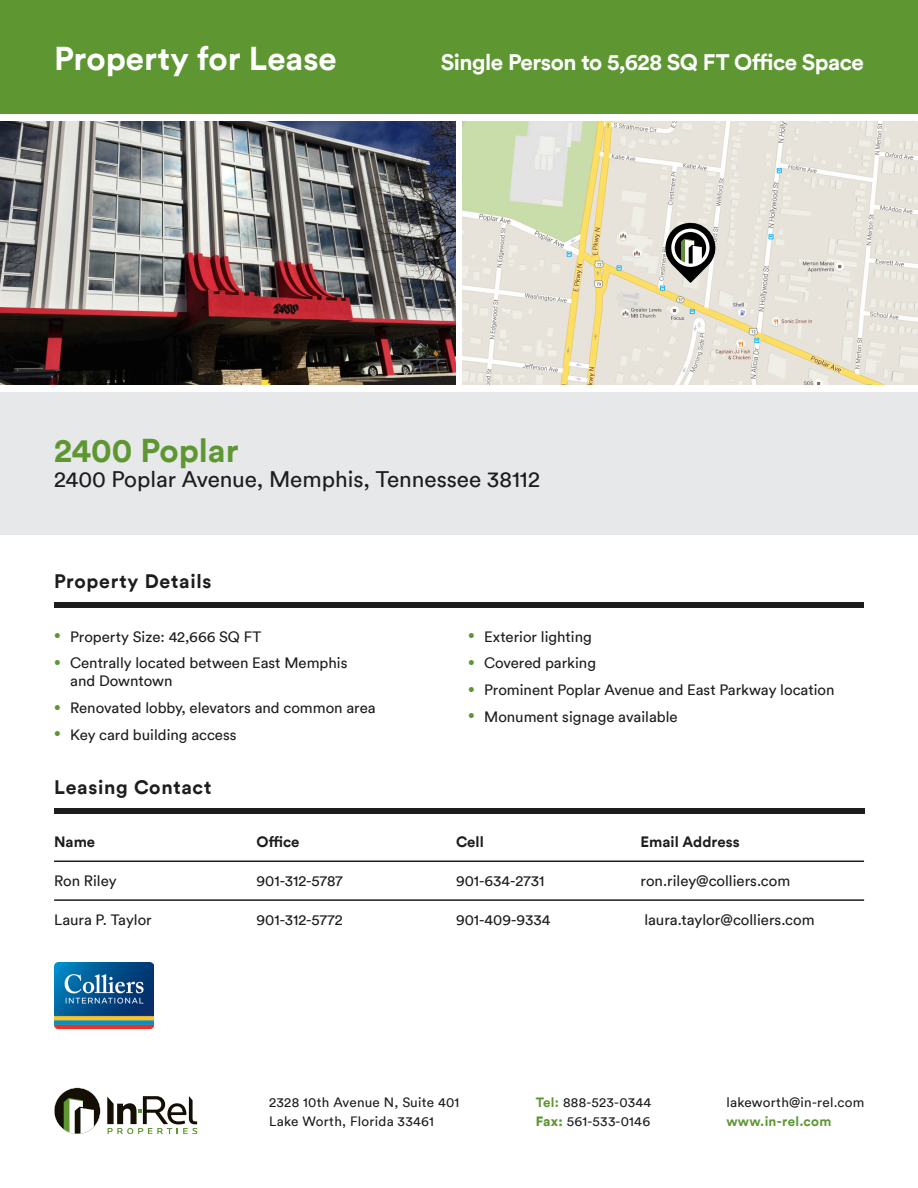
<style>
.page{position:relative;width:918px;height:1188px;background:#fff}
.page>*{position:absolute;margin:0;border:0;box-sizing:border-box;transform-origin:0 0}
.t1{font:700 33px "Circular";color:#fff}
.t2{font:700 33px "Circular";color:#5e9732}
.t3{font:22.5px "Circular";color:#1d1d1d}
.t4{font:700 22.5px "Circular";letter-spacing:-.02em;color:#fff}
.t5{font:700 19.5px "Circular";letter-spacing:.035em;color:#1d1d1d}
.t6{font:15px/18px "Circular";color:#1d1d1d}
.t7{font:700 15px "Circular";color:#1d1d1d}
.t8{font:13.5px/19.5px "Circular";letter-spacing:.02em;color:#1d1d1d}
.t9{font:700 13.5px "Circular";letter-spacing:.02em;color:#5e9732}
.s1{font-weight:700;color:#5e9732}
.s2{font-weight:900;color:#5e9732}
</style>
<div class="page">
<img style="left:463px;top:121px;width:455px;height:263px">
<div style="left:0;top:0;width:918px;height:114px;background:#5e9732"></div>
<div style="left:0;top:392px;width:918px;height:143px;background:#e7e8e9"></div>
<svg style="left:664px;top:220px;width:53px;height:63px"></svg>
<div style="left:54px;top:603px;width:810px;height:5px;background:#1d1d1d"></div>
<img style="left:0;top:121px;width:455px;height:263px">
<svg style="left:107px;top:1096px;width:90px;height:38px"></svg>
<svg style="left:54px;top:1088px;width:47px;height:46px"></svg>
<img style="left:54px;top:963px;width:99px;height:66px">
<div style="left:54px;top:808px;width:810px;height:6px;background:#1d1d1d"></div>
<hr style="left:54px;top:861px;width:810px;height:1px;background:#1d1d1d">
<hr style="left:54px;top:899px;width:810px;height:2px;background:#1d1d1d">
<h1 class="t1" style="left:54px;top:37px;width:284px">Property for Lease</h1>
<h2 class="t4" style="left:441px;top:47px;width:425px">Single Person to 5,628 SQ FT Office Space</h2>
<h1 class="t2" style="left:54px;top:429px;width:186px">2400 Poplar</h1>
<h2 class="t3" style="left:54px;top:466px;width:487px">2400 Poplar Avenue, Memphis, Tennessee 38112</h2>
<h3 class="t5" style="left:54px;top:569px;width:159px">Property Details</h3>
<p class="t6" style="left:54px;top:627px;width:209px"><sup>•</sup> Property Size: 42,666 SQ FT</p>
<p class="t6" style="left:70px;top:654px;width:279px;text-indent:-16px"><sup>•</sup> Centrally located between East Memphis and Downtown</p>
<p class="t6" style="left:54px;top:699px;width:323px"><sup>•</sup> Renovated lobby, elevators and common area</p>
<p class="t6" style="left:54px;top:725px;width:184px"><sup>•</sup> Key card building access</p>
<h3 class="t5" style="left:54px;top:774px;width:159px">Leasing Contact</h3>
<p class="t6" style="left:468px;top:627px;width:125px"><sup>•</sup> Exterior lighting</p>
<p class="t6" style="left:468px;top:654px;width:130px"><sup>•</sup> Covered parking</p>
<p class="t6" style="left:468px;top:681px;width:368px"><sup>•</sup> Prominent Poplar Avenue and East Parkway location</p>
<p class="t6" style="left:468px;top:707px;width:211px"><sup>•</sup> Monument signage available</p>
<p class="t7" style="left:54px;top:832px;width:43px">Name</p>
<p class="t7" style="left:257px;top:832px;width:44px">Office</p>
<p class="t7" style="left:456px;top:832px;width:29px">Cell</p>
<p class="t7" style="left:641px;top:832px;width:100px">Email Address</p>
<p class="t6" style="left:54px;top:872px;width:64px">Ron Riley</p>
<p class="t6" style="left:257px;top:872px;width:88px">901-312-5787</p>
<p class="t6" style="left:456px;top:872px;width:90px">901-634-2731</p>
<p class="t6" style="left:641px;top:872px;width:151px">ron.riley@colliers.com</p>
<p class="t6" style="left:54px;top:911px;width:99px">Laura P. Taylor</p>
<p class="t6" style="left:257px;top:911px;width:88px">901-312-5772</p>
<p class="t6" style="left:456px;top:911px;width:96px">901-409-9334</p>
<p class="t6" style="left:644px;top:911px;width:172px">laura.taylor@colliers.com</p>
<p class="t8" style="left:269px;top:1092px;width:192px">2328 10th Avenue N, Suite 401<br>Lake Worth, Florida 33461</p>
<p class="t8" style="left:536px;top:1092px;width:117px"><span class="s1">Tel:</span> 888-523-0344<br><span class="s2">Fax:</span> 561-533-0146</p>
<p class="t8" style="left:726px;top:1092px;width:140px">lakeworth@in-rel.com</p>
<p class="t9" style="left:726px;top:1113px;width:106px">www.in-rel.com</p>
</div>
